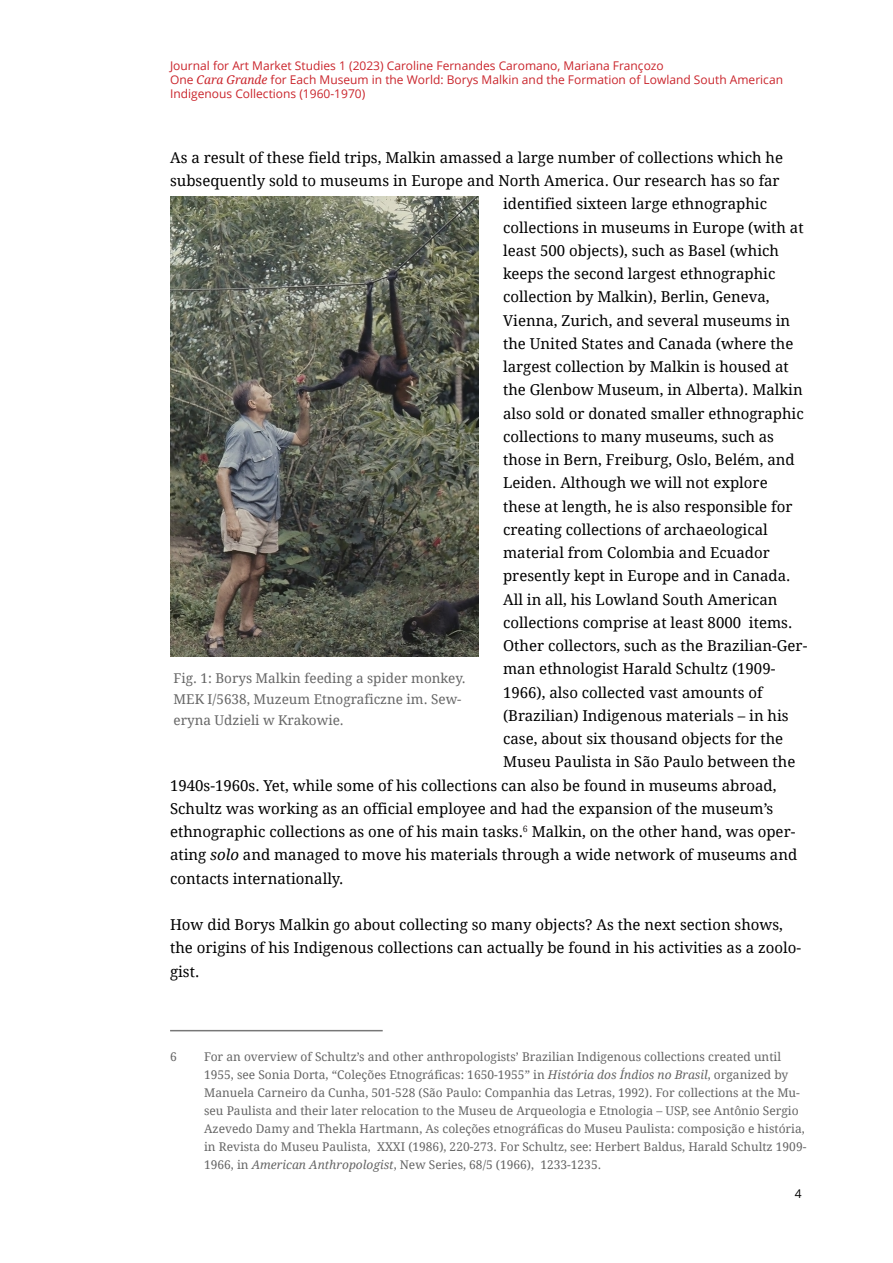
<style>
.page{position:relative;width:893px;height:1263px;background:#fff}
.page>*{position:absolute;margin:0;border:0;box-sizing:border-box;transform-origin:0 0}
.fkm-standard-absatz{font:15px/23.2px "Droid Serif";color:#000}
.fkm-bildunterschrift{font:13.5px/21px "Droid Serif";color:#666}
.fkm-fussnoten{font:12px/18px "Droid Serif";color:#666}
.t1{font:12px/14.4px "Open Sans";color:#ca252c}
.t2{font:12px "Open Sans";color:#000}
.s1{font-family:"Droid Serif";font-style:italic}
.s2{font-style:italic}
</style>
<div class="page">
<hr style="left:170px;top:1030px;width:213px;height:1px;background:#777">
<img style="left:170px;top:196px;width:308px;height:461px">
<p class="t1" style="left:170px;top:58px;width:614px">Journal for Art Market Studies 1 (2023) Caroline Fernandes Caromano, Mariana Françozo<br>One <span class="s1">Cara Grande</span> for Each Museum in the World: Borys Malkin and the Formation of Lowland South American<br>Indigenous Collections (1960-1970)</p>
<p class="fkm-standard-absatz" style="left:170px;top:146px;width:614px">As a result of these field trips, Malkin amassed a large number of collections which he</p>
<p class="fkm-standard-absatz" style="left:170px;top:169px;width:611px">subsequently sold to museums in Europe and North America. Our research has so far</p>
<p class="fkm-standard-absatz" style="left:503px;top:192px;width:265px">identified sixteen large ethnographic</p>
<p class="fkm-standard-absatz" style="left:503px;top:216px;width:302px">collections in museums in Europe (with at</p>
<p class="fkm-standard-absatz" style="left:503px;top:239px;width:277px">least 500 objects), such as Basel (which</p>
<p class="fkm-standard-absatz" style="left:503px;top:262px;width:274px">keeps the second largest ethnographic</p>
<p class="fkm-standard-absatz" style="left:503px;top:285px;width:268px">collection by Malkin), Berlin, Geneva,</p>
<p class="fkm-standard-absatz" style="left:503px;top:309px;width:289px">Vienna, Zurich, and several museums in</p>
<p class="fkm-standard-absatz" style="left:503px;top:332px;width:292px">the United States and Canada (where the</p>
<p class="fkm-standard-absatz" style="left:503px;top:355px;width:287px">largest collection by Malkin is housed at</p>
<p class="fkm-standard-absatz" style="left:503px;top:378px;width:301px">the Glenbow Museum, in Alberta). Malkin</p>
<p class="fkm-standard-absatz" style="left:503px;top:402px;width:302px">also sold or donated smaller ethnographic</p>
<p class="fkm-standard-absatz" style="left:503px;top:425px;width:272px">collections to many museums, such as</p>
<p class="fkm-standard-absatz" style="left:503px;top:448px;width:293px">those in Bern, Freiburg, Oslo, Belém, and</p>
<p class="fkm-standard-absatz" style="left:503px;top:471px;width:266px">Leiden. Although we will not explore</p>
<p class="fkm-standard-absatz" style="left:503px;top:495px;width:291px">these at length, he is also responsible for</p>
<p class="fkm-standard-absatz" style="left:503px;top:518px;width:266px">creating collections of archaeological</p>
<p class="fkm-standard-absatz" style="left:503px;top:541px;width:268px">material from Colombia and Ecuador</p>
<p class="fkm-standard-absatz" style="left:503px;top:564px;width:289px">presently kept in Europe and in Canada.</p>
<p class="fkm-standard-absatz" style="left:503px;top:588px;width:276px">All in all, his Lowland South American</p>
<p class="fkm-standard-absatz" style="left:503px;top:611px;width:291px">collections comprise at least 8000 items.</p>
<p class="fkm-standard-absatz" style="left:503px;top:634px;width:306px">Other collectors, such as the Brazilian-Ger-</p>
<p class="fkm-standard-absatz" style="left:503px;top:657px;width:274px">man ethnologist Harald Schultz (1909-</p>
<p class="fkm-standard-absatz" style="left:503px;top:681px;width:261px">1966), also collected vast amounts of</p>
<p class="fkm-standard-absatz" style="left:503px;top:704px;width:287px">(Brazilian) Indigenous materials – in his</p>
<p class="fkm-standard-absatz" style="left:503px;top:727px;width:282px">case, about six thousand objects for the</p>
<p class="fkm-standard-absatz" style="left:503px;top:750px;width:294px">Museu Paulista in São Paulo between the</p>
<p class="fkm-standard-absatz" style="left:170px;top:774px;width:608px">1940s-1960s. Yet, while some of his collections can also be found in museums abroad,</p>
<p class="fkm-standard-absatz" style="left:170px;top:797px;width:605px">Schultz was working as an official employee and had the expansion of the museum’s</p>
<p class="fkm-standard-absatz" style="left:170px;top:820px;width:627px">ethnographic collections as one of his main tasks.<sup>6</sup> Malkin, on the other hand, was oper-</p>
<p class="fkm-standard-absatz" style="left:170px;top:843px;width:629px">ating <span class="s2">solo</span> and managed to move his materials through a wide network of museums and</p>
<p class="fkm-standard-absatz" style="left:170px;top:867px;width:175px">contacts internationally.</p>
<p class="fkm-standard-absatz" style="left:170px;top:913px;width:632px">How did Borys Malkin go about collecting so many objects? As the next section shows, the origins of his Indigenous collections can actually be found in his activities as a zoolo&shy;gist.</p>
<p class="fkm-bildunterschrift" style="left:174px;top:668px;width:294px">Fig. 1: Borys Malkin feeding a spider monkey.<br>MEK I/5638, Muzeum Etnograficzne im. Sew&shy;eryna Udzieli w Krakowie.</p>
<p class="fkm-fussnoten" style="left:170px;top:1048px;width:8px">6</p>
<p class="fkm-fussnoten" style="left:204px;top:1048px;width:604px">For an overview of Schultz’s and other anthropologists’ Brazilian Indigenous collections created until 1955, see Sonia Dorta, “Coleções Etnográficas: 1650-1955” in <span class="s2">História dos Índios no Brasil</span>, organized by Manuela Carneiro da Cunha, 501-528 (São Paulo: Companhia das Letras, 1992). For collections at the Mu&shy;seu Paulista and their later relocation to the Museu de Arqueologia e Etnologia – USP, see Antônio Sergio Azevedo Damy and Thekla Hartmann, As coleções etnográficas do Museu Paulista: composição e história, in Revista do Museu Paulista, XXXI (1986), 220-273. For Schultz, see: Herbert Baldus, Harald Schultz 1909- 1966, in <span class="s2">American Anthropologist</span>, New Series, 68/5 (1966), 1233-1235.</p>
<p class="t2" style="left:795px;top:1185px;width:8px">4</p>
</div>
